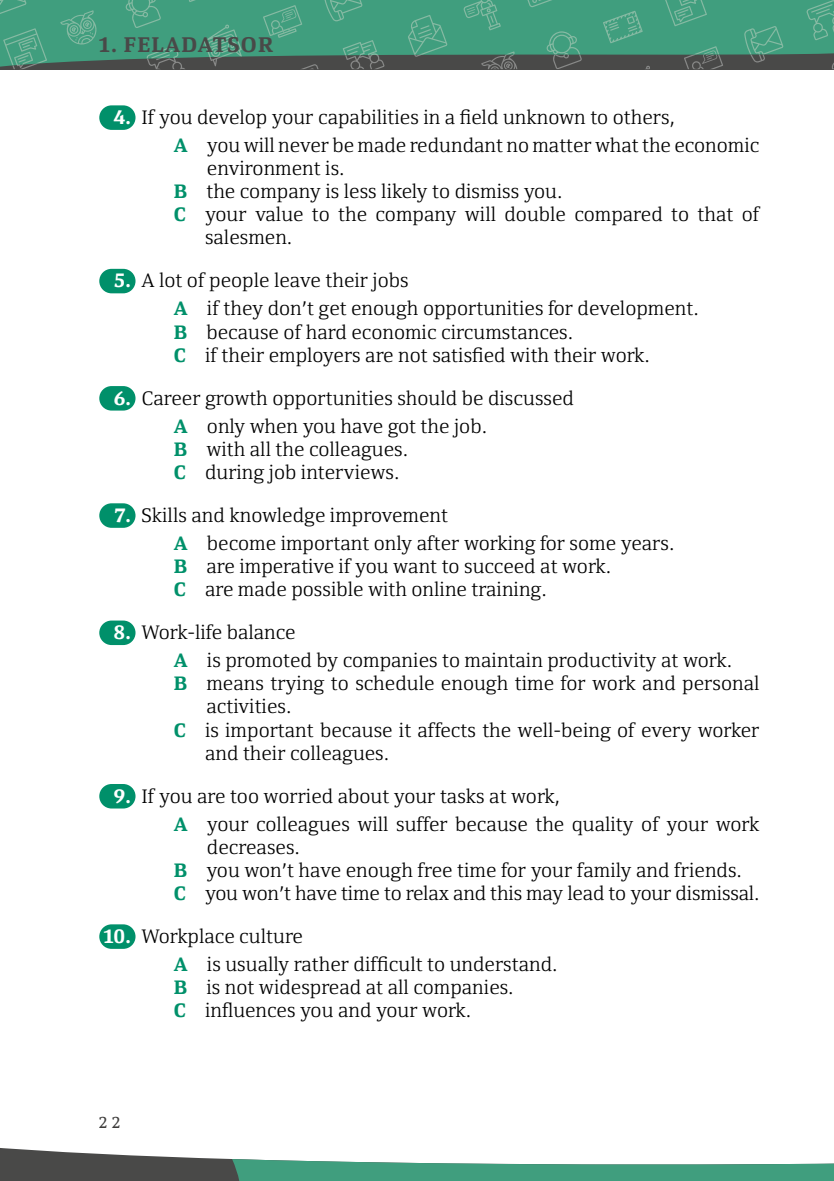
<style>
.page{position:relative;width:834px;height:1181px;background:#fff}
.page>*{position:absolute;margin:0;border:0;box-sizing:border-box;transform-origin:0 0}
.t1{font:700 21px "Yefimov Serif";letter-spacing:.06em;color:#494948}
.t2{font:300 19.25px/28px "Yefimov Serif";color:#000}
.t3{font:15.75px "Yefimov Serif";color:#3c3b3a}
.s1{font-weight:700;color:#fff}
.s2{font-weight:700;color:#00906a}
</style>
<div class="page">
<hr style="left:833px;top:0;width:1px;height:69px;background:#494948">
<svg style="left:0;top:0;width:833px;height:69px;background:#418d73"></svg>
<svg style="left:146px;top:46px;width:39px;height:23px"></svg>
<svg style="left:203px;top:25px;width:39px;height:41px;background:#52927b"></svg>
<svg style="left:125px;top:0;width:36px;height:28px"></svg>
<svg style="left:189px;top:0;width:7px;height:2px"></svg>
<svg style="left:0;top:0;width:27px;height:14px"></svg>
<svg style="left:3px;top:28px;width:44px;height:41px;background:#4e9a7f"></svg>
<svg style="left:60px;top:10px;width:38px;height:34px"></svg>
<svg style="left:342px;top:40px;width:42px;height:29px"></svg>
<svg style="left:408px;top:15px;width:39px;height:42px;background:#4d9e82"></svg>
<svg style="left:463px;top:0;width:38px;height:30px"></svg>
<svg style="left:481px;top:51px;width:36px;height:18px"></svg>
<svg style="left:324px;top:0;width:38px;height:21px"></svg>
<svg style="left:263px;top:5px;width:39px;height:33px"></svg>
<svg style="left:744px;top:26px;width:39px;height:36px"></svg>
<svg style="left:683px;top:46px;width:40px;height:24px"></svg>
<svg style="left:527px;top:0;width:25px;height:7px"></svg>
<svg style="left:665px;top:0;width:41px;height:26px"></svg>
<svg style="left:546px;top:31px;width:36px;height:38px"></svg>
<svg style="left:602px;top:11px;width:40px;height:32px"></svg>
<svg style="left:806px;top:0;width:27px;height:40px"></svg>
<svg style="left:0;top:1148px;width:833px;height:33px"></svg>
<div style="left:99px;top:105px;width:36px;height:25px;background:#00906a;border-radius:12px"></div>
<div style="left:99px;top:269px;width:36px;height:24px;background:#00906a;border-radius:12px"></div>
<div style="left:99px;top:386px;width:36px;height:24px;background:#00906a;border-radius:12px"></div>
<div style="left:99px;top:503px;width:36px;height:25px;background:#00906a;border-radius:12px"></div>
<div style="left:99px;top:620px;width:36px;height:25px;background:#00906a;border-radius:12px"></div>
<div style="left:99px;top:784px;width:36px;height:24px;background:#00906a;border-radius:12px"></div>
<div style="left:99px;top:924px;width:36px;height:25px;background:#00906a;border-radius:12px"></div>
<p class="t1" style="left:99px;top:31px;width:175px">1. FELADATSOR</p>
<p class="t2" style="left:174px;top:103px;width:587px;text-indent:-60px"><span class="s1">4.</span> If you develop your capabilities in a field unknown to others,<br><span class="s2">A</span> you will never be made redundant no matter what the economic</p>
<p class="t2" style="left:207px;top:154px;width:139px">environment is.</p>
<p class="t2" style="left:174px;top:177px;width:390px"><span class="s2">B</span> the company is less likely to dismiss you.</p>
<p class="t2" style="left:174px;top:200px;width:587px"><span class="s2">C</span> your value to the company will double compared to that of</p>
<p class="t2" style="left:205px;top:223px;width:89px">salesmen.</p>
<p class="t2" style="left:174px;top:266px;width:526px;text-indent:-60px"><span class="s1">5.</span> A lot of people leave their jobs<br><span class="s2">A</span> if they don’t get enough opportunities for development.</p>
<p class="t2" style="left:174px;top:320px;width:477px;line-height:23.1px"><span class="s2">B</span> because of hard economic circumstances.<br><span class="s2">C</span> if their employers are not satisfied with their work.</p>
<p class="t2" style="left:174px;top:384px;width:402px;text-indent:-60px"><span class="s1">6.</span> Career growth opportunities should be discussed<br><span class="s2">A</span> only when you have got the job.</p>
<p class="t2" style="left:174px;top:437px;width:236px;line-height:23.1px"><span class="s2">B</span> with all the colleagues.<br><span class="s2">C</span> during job interviews.</p>
<p class="t2" style="left:174px;top:501px;width:502px;text-indent:-59px"><span class="s1">7.</span> Skills and knowledge improvement<br><span class="s2">A</span> become important only after working for some years.</p>
<p class="t2" style="left:174px;top:554px;width:439px;line-height:23.1px"><span class="s2">B</span> are imperative if you want to succeed at work.<br><span class="s2">C</span> are made possible with online training.</p>
<p class="t2" style="left:174px;top:618px;width:559px;text-indent:-60px"><span class="s1">8.</span> Work-life balance<br><span class="s2">A</span> is promoted by companies to maintain productivity at work.</p>
<p class="t2" style="left:174px;top:669px;width:587px"><span class="s2">B</span> means trying to schedule enough time for work and personal</p>
<p class="t2" style="left:206px;top:692px;width:86px">activities.</p>
<p class="t2" style="left:174px;top:715px;width:587px"><span class="s2">C</span> is important because it affects the well-being of every worker</p>
<p class="t2" style="left:205px;top:739px;width:186px">and their colleagues.</p>
<p class="t2" style="left:174px;top:781px;width:587px;text-indent:-60px"><span class="s1">9.</span> If you are too worried about your tasks at work,<br><span class="s2">A</span> your colleagues will suffer because the quality of your work</p>
<p class="t2" style="left:174px;top:835px;width:587px;line-height:23.1px;text-indent:33px">decreases.<br><span class="s2">B</span> you won’t have enough free time for your family and friends.<br><span class="s2">C</span> you won’t have time to relax and this may lead to your dismissal.</p>
<p class="t2" style="left:174px;top:922px;width:385px;text-indent:-70px"><span class="s1">10.</span> Workplace culture<br><span class="s2">A</span> is usually rather difficult to understand.</p>
<p class="t2" style="left:174px;top:975px;width:341px;line-height:23.1px"><span class="s2">B</span> is not widespread at all companies.<br><span class="s2">C</span> influences you and your work.</p>
<p class="t3" style="left:99px;top:1112px;width:23px">2 2</p>
</div>
